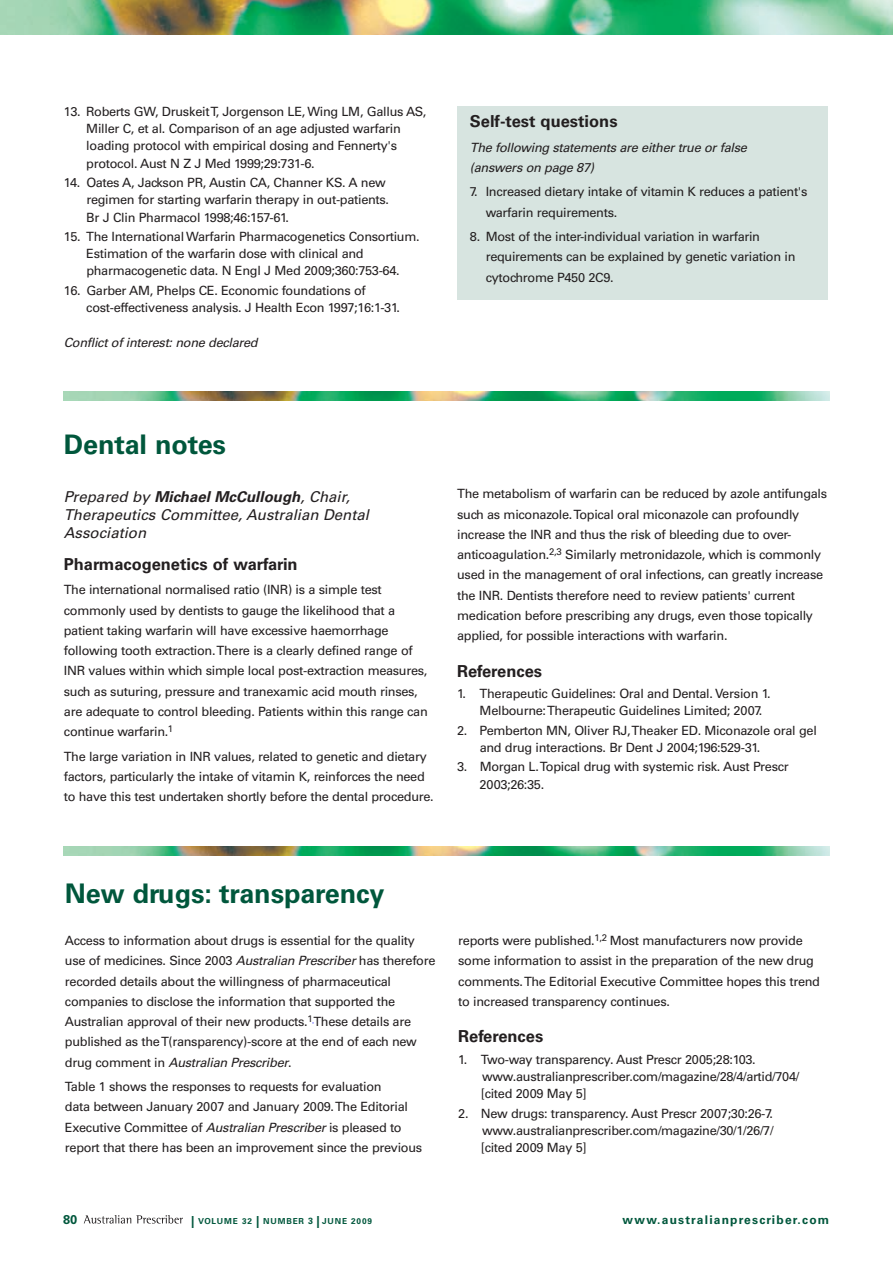
<style>
.page{position:relative;width:893px;height:1263px;background:#fff}
.page>*{position:absolute;margin:0;border:0;box-sizing:border-box;transform-origin:0 0}
.t1{font:700 27px "Univers LT";letter-spacing:-.005em;color:#00573c}
.t2{font:700 16.5px "Univers LT";color:#231f20}
.t3{font:italic 15px/18px "Univers LT";color:#231f20}
.t4{font:12.75px/20.2px "Univers LT";letter-spacing:-.025em;color:#231f20}
.t5{font:italic 12.75px/20.2px "Univers LT";letter-spacing:-.025em;color:#231f20}
.t6{font:700 12.75px "Univers LT";color:#00573c}
.t7{font:700 12px "Univers LT";letter-spacing:.1em;color:#00573c}
.t8{font:700 8.25px "Univers LT";letter-spacing:.1em;color:#00573c}
.s1{font-weight:700}
.s2{font-style:italic}
.s3{font-size:12px}
.s4{font-size:9px}
</style>
<div class="page">
<svg style="left:84px;top:1215px;width:99px;height:8px"></svg>
<div style="left:457px;top:106px;width:371px;height:194px;background:#d7e4e0"></div>
<img style="left:0;top:0;width:893px;height:34px">
<img style="left:64px;top:392px;width:765px;height:8px">
<img style="left:64px;top:846px;width:765px;height:9px">
<p class="t4" style="left:86px;top:103px;width:342px;line-height:17.2px;text-indent:-23px">13. Roberts GW, DruskeitT, Jorgenson LE, Wing LM, Gallus AS, Miller C, et al. Comparison of an age adjusted warfarin loading protocol with empirical dosing and Fennerty's protocol. Aust N Z J Med 1999;29:731-6.</p>
<p class="t4" style="left:86px;top:174px;width:304px;line-height:17.2px;text-indent:-22px">14. Oates A, Jackson PR, Austin CA, Channer KS. A new regimen for starting warfarin therapy in out-patients.<br>Br J Clin Pharmacol 1998;46:157-61.</p>
<p class="t4" style="left:86px;top:228px;width:335px;line-height:17.2px;text-indent:-23px">15. The International Warfarin Pharmacogenetics Consortium.<br>Estimation of the warfarin dose with clinical and pharmacogenetic data. N Engl J Med 2009;360:753-64.</p>
<p class="t4" style="left:86px;top:282px;width:315px;line-height:17.2px;text-indent:-22px">16. Garber AM, Phelps CE. Economic foundations of cost-effectiveness analysis. J Health Econ 1997;16:1-31.</p>
<p class="t5" style="left:64px;top:333px;width:195px">Conflict of interest: none declared</p>
<p class="t2" style="left:470px;top:112px;width:149px">Self-test questions</p>
<p class="t5" style="left:470px;top:137px;width:278px">The following statements are either true or false (answers on page 87)</p>
<p class="t4" style="left:486px;top:182px;width:323px;text-indent:-16px">7. Increased dietary intake of vitamin K reduces a patient's warfarin requirements.</p>
<p class="t4" style="left:486px;top:227px;width:311px;text-indent:-16px">8. Most of the inter-individual variation in warfarin requirements can be explained by genetic variation in cytochrome P450 2C9.</p>
<h1 class="t1" style="left:64px;top:429px;width:164px">Dental notes</h1>
<p class="t3" style="left:64px;top:487px;width:307px">Prepared by <span class="s1">Michael McCullough</span>, Chair,<br>Therapeutics Committee, Australian Dental<br>Association</p>
<p class="t2" style="left:64px;top:554px;width:235px">Pharmacogenetics of warfarin</p>
<p class="t4" style="left:64px;top:580px;width:366px">The international normalised ratio (INR) is a simple test commonly used by dentists to gauge the likelihood that a patient taking warfarin will have excessive haemorrhage following tooth extraction.There is a clearly defined range of INR values within which simple local post-extraction measures, such as suturing, pressure and tranexamic acid mouth rinses, are adequate to control bleeding. Patients within this range can continue warfarin.<sup>1</sup></p>
<p class="t4" style="left:64px;top:746px;width:372px">The large variation in INR values, related to genetic and dietary factors, particularly the intake of vitamin K, reinforces the need to have this test undertaken shortly before the dental procedure.</p>
<p class="t4" style="left:457px;top:484px;width:371px">The metabolism of warfarin can be reduced by azole antifungals such as miconazole.Topical oral miconazole can profoundly increase the INR and thus the risk of bleeding due to over&shy;anticoagulation.<sup>2,3</sup> Similarly metronidazole, which is commonly used in the management of oral infections, can greatly increase the INR. Dentists therefore need to review patients' current medication before prescribing any drugs, even those topically applied, for possible interactions with warfarin.</p>
<p class="t2" style="left:457px;top:661px;width:87px">References</p>
<p class="t4" style="left:480px;top:685px;width:293px;line-height:17.2px;text-indent:-23px">1. Therapeutic Guidelines: Oral and Dental. Version 1.<br>Melbourne:Therapeutic Guidelines Limited; 2007.</p>
<p class="t4" style="left:480px;top:722px;width:339px;line-height:17.2px;text-indent:-23px">2. Pemberton MN, Oliver RJ,Theaker ED. Miconazole oral gel and drug interactions. Br Dent J 2004;196:529-31.</p>
<p class="t4" style="left:480px;top:758px;width:311px;line-height:17.2px;text-indent:-22px">3. Morgan L.Topical drug with systemic risk. Aust Prescr<br>2003;26:35.</p>
<h1 class="t1" style="left:65px;top:878px;width:321px">New drugs: transparency</h1>
<p class="t4" style="left:65px;top:930px;width:372px">Access to information about drugs is essential for the quality use of medicines. Since 2003 <span class="s2">Australian Prescriber</span> has therefore recorded details about the willingness of pharmaceutical companies to disclose the information that supported the Australian approval of their new products.<sup>1</sup>These details are published as theT(ransparency)-score at the end of each new drug comment in <span class="s2">Australian Prescriber</span>.</p>
<p class="t4" style="left:65px;top:1076px;width:359px">Table 1 shows the responses to requests for evaluation<br>data between January 2007 and January 2009.The Editorial Executive Committee of <span class="s2">Australian Prescriber</span> is pleased to report that there has been an improvement since the previous</p>
<p class="t4" style="left:458px;top:930px;width:363px">reports were published.<sup>1,2</sup> Most manufacturers now provide some information to assist in the preparation of the new drug comments.The Editorial Executive Committee hopes this trend to increased transparency continues.</p>
<p class="t2" style="left:458px;top:1027px;width:87px">References</p>
<p class="t4" style="left:481px;top:1051px;width:320px;line-height:17.2px;text-indent:-23px">1. Two-way transparency. Aust Prescr 2005;28:103. www.australianprescriber.com/magazine/28/4/artid/704/ [cited 2009 May 5]</p>
<p class="t4" style="left:481px;top:1105px;width:294px;line-height:17.2px;text-align:justify;text-indent:-22px">2. New drugs: transparency. Aust Prescr 2007;30:26-7. www.australianprescriber.com/magazine/30/1/26/7/ [cited 2009 May 5]</p>
<p class="t6" style="left:63px;top:1212px;width:16px">80</p>
<p class="t8" style="left:191px;top:1216px;width:183px"><span class="s3">|</span> Volume 32 <span class="s3">|</span> NUMBER <span class="s4">3</span> <span class="s3">|</span> JUNE 2009</p>
<p class="t7" style="left:623px;top:1212px;width:208px">www.australianprescriber.com</p>
</div>
